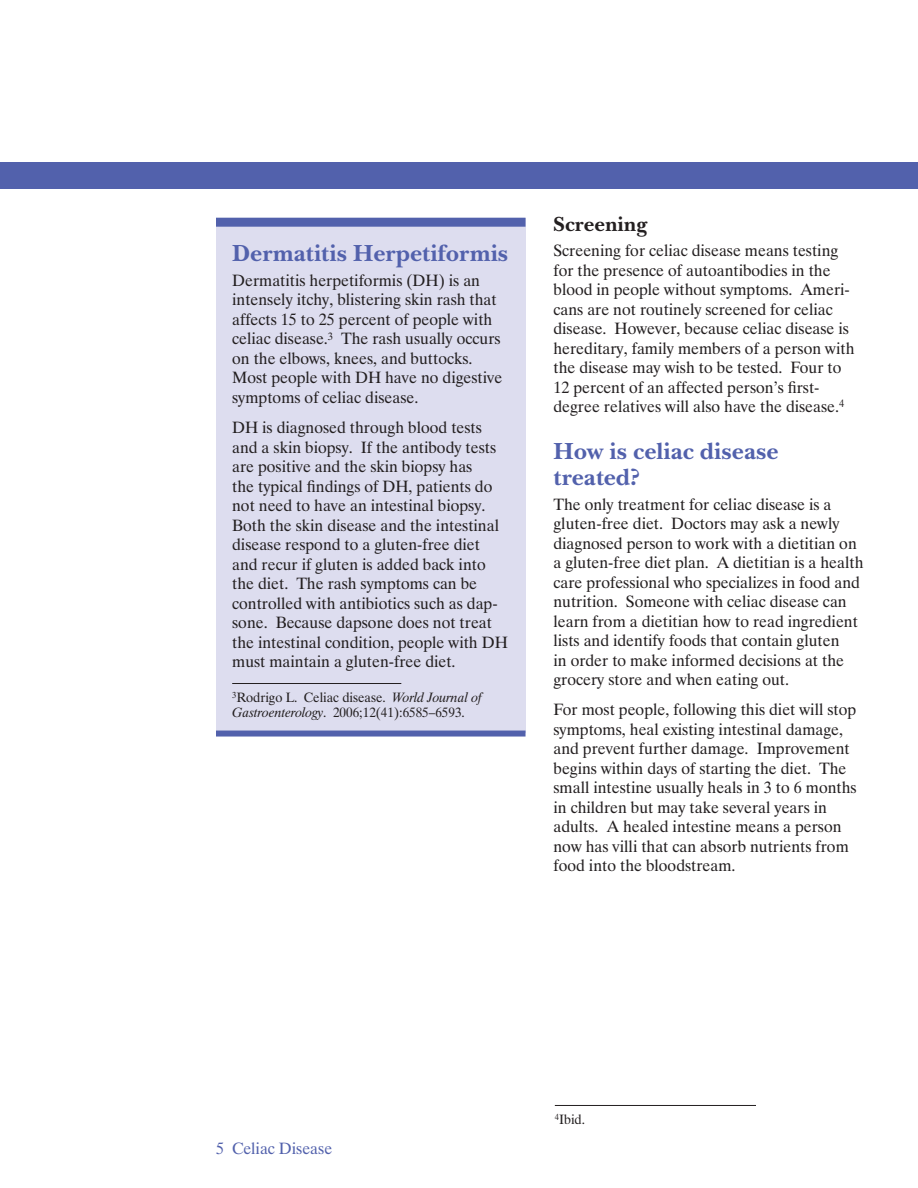
<style>
.page{position:relative;width:918px;height:1188px;background:#fff}
.page>*{position:absolute;margin:0;border:0;box-sizing:border-box;transform-origin:0 0}
.t1{font:700 24px/25.5px "New Baskerville ITC";color:#5261ac}
.t2{font:700 21px "New Baskerville ITC";color:#231f20}
.t3{font:16.35px/19.5px "Dutch 801 BT";color:#231f20}
.t4{font:16.35px "Dutch 801 BT";color:#5261ac}
.t5{font:13.5px/15px "Dutch 801 BT";color:#231f20}
.s1{font-style:italic}
</style>
<div class="page">
<div style="left:216px;top:219px;width:310px;height:514px;background:#ddddef"></div>
<hr style="left:555px;top:1105px;width:201px;height:1px;background:#231f20">
<hr style="left:232px;top:683px;width:169px;height:1px;background:#231f20">
<div style="left:216px;top:218px;width:310px;height:9px;background:#5261ac"></div>
<div style="left:216px;top:731px;width:310px;height:6px;background:#5261ac"></div>
<div style="left:0;top:162px;width:918px;height:27px;background:#5261ac"></div>
<h2 class="t1" style="left:232px;top:242px;width:278px">Dermatitis Herpetiformis</h2>
<p class="t3" style="left:232px;top:272px;width:272px">Dermatitis herpetiformis (DH) is an intensely itchy, blistering skin rash that affects 15 to 25 percent of people with celiac disease.<sup>3</sup> The rash usually occurs on the elbows, knees, and buttocks.<br>Most people with DH have no digestive symptoms of celiac disease.</p>
<p class="t3" style="left:232px;top:419px;width:277px">DH is diagnosed through blood tests and a skin biopsy. If the antibody tests are positive and the skin biopsy has<br>the typical findings of DH, patients do not need to have an intestinal biopsy.<br>Both the skin disease and the intestinal disease respond to a gluten-free diet and recur if gluten is added back into the diet. The rash symptoms can be controlled with antibiotics such as dap&shy;sone. Because dapsone does not treat the intestinal condition, people with DH must maintain a gluten-free diet.</p>
<p class="t5" style="left:232px;top:692px;width:251px"><sup>3</sup>Rodrigo L. Celiac disease. <span class="s1">World Journal of<br>Gastroenterology</span>. 2006;12(41):6585–6593.</p>
<h3 class="t2" style="left:554px;top:216px;width:95px">Screening</h3>
<p class="t3" style="left:554px;top:242px;width:303px">Screening for celiac disease means testing for the presence of autoantibodies in the blood in people without symptoms. Ameri&shy;cans are not routinely screened for celiac disease. However, because celiac disease is hereditary, family members of a person with the disease may wish to be tested. Four to 12 percent of an affected person’s first&shy;degree relatives will also have the disease.<sup>4</sup></p>
<h2 class="t1" style="left:554px;top:441px;width:227px">How is celiac disease treated?</h2>
<p class="t3" style="left:554px;top:496px;width:311px">The only treatment for celiac disease is a gluten-free diet. Doctors may ask a newly diagnosed person to work with a dietitian on a gluten-free diet plan. A dietitian is a health care professional who specializes in food and nutrition. Someone with celiac disease can learn from a dietitian how to read ingredient lists and identify foods that contain gluten<br>in order to make informed decisions at the grocery store and when eating out.</p>
<p class="t3" style="left:554px;top:702px;width:305px">For most people, following this diet will stop symptoms, heal existing intestinal damage, and prevent further damage. Improvement begins within days of starting the diet. The small intestine usually heals in 3 to 6 months in children but may take several years in adults. A healed intestine means a person now has villi that can absorb nutrients from food into the bloodstream.</p>
<p class="t4" style="left:216px;top:1143px;width:118px">5 Celiac Disease</p>
<p class="t5" style="left:555px;top:1113px;width:32px"><sup>4</sup>Ibid.</p>
</div>
